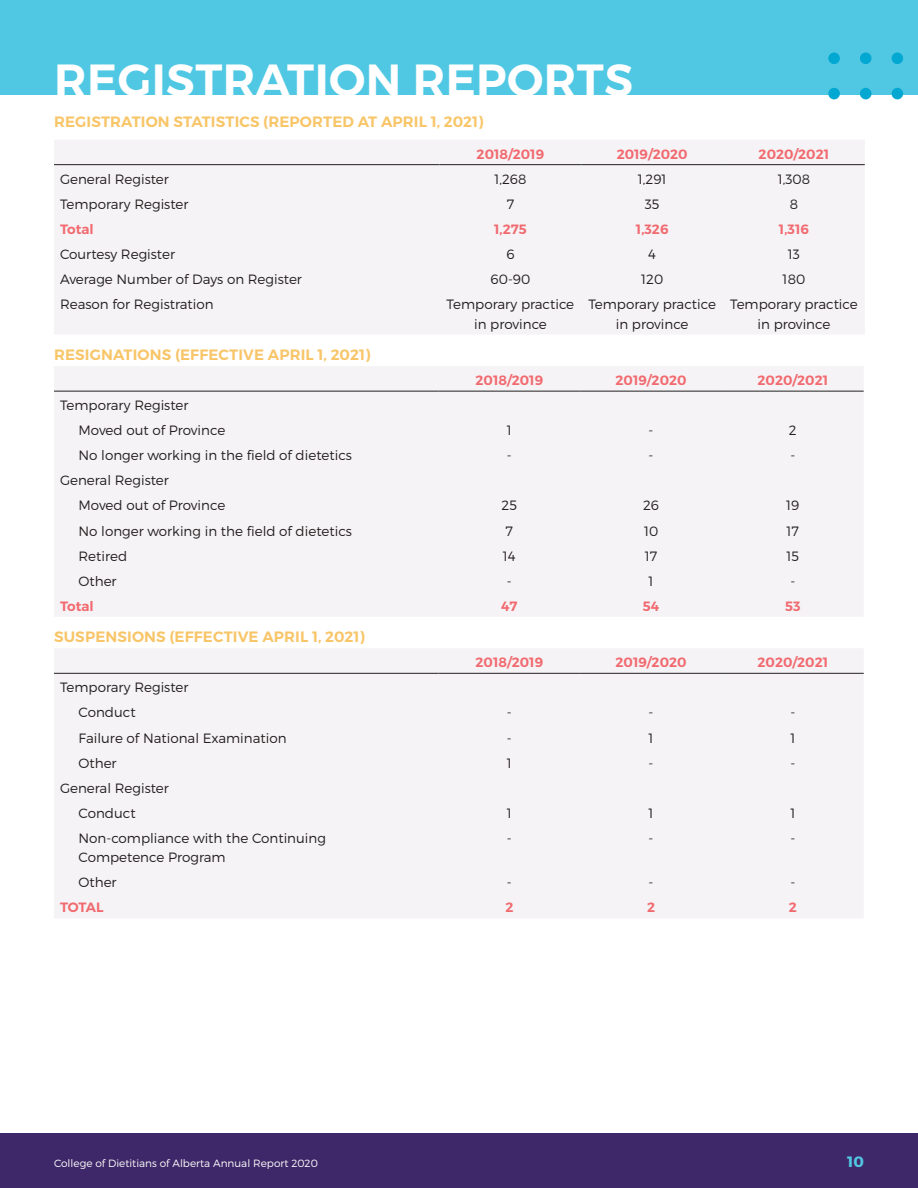
<style>
.page{position:relative;width:918px;height:1188px;background:#fff}
.page>*{position:absolute;margin:0;border:0;box-sizing:border-box;transform-origin:0 0}
.t1{font:600 45px "Montserrat";letter-spacing:.01em;color:#fff}
.t2{font:600 15px "Montserrat";letter-spacing:.01em;color:#f8c568}
.t3{font:700 15px "Montserrat";color:#51c8e3}
.t4{font:300 13.5px/19.5px "Montserrat";color:#231f20}
.t5{font:600 13.5px "Montserrat";color:#f16a70}
.t6{font:300 10.5px "Montserrat";color:#fff}
</style>
<div class="page">
<div style="left:0;top:1134px;width:918px;height:54px;background:#3f2869"></div>
<div style="left:0;top:0;width:918px;height:94px;background:#51c8e3"></div>
<div style="left:892px;top:52px;width:11px;height:12px;background:#02a8d2;border-radius:50%"></div>
<div style="left:860px;top:52px;width:12px;height:12px;background:#02a8d2;border-radius:50%"></div>
<div style="left:828px;top:52px;width:12px;height:12px;background:#02a8d2;border-radius:50%"></div>
<div style="left:892px;top:88px;width:11px;height:11px;background:#02a8d2;border-radius:50%"></div>
<div style="left:860px;top:88px;width:12px;height:11px;background:#02a8d2;border-radius:50%"></div>
<div style="left:828px;top:88px;width:12px;height:11px;background:#02a8d2;border-radius:50%"></div>
<div style="left:54px;top:140px;width:811px;height:194px;background:#f5f3f5"></div>
<hr style="left:54px;top:164px;width:386px;height:1px;background:#231f20">
<hr style="left:440px;top:164px;width:141px;height:1px;background:#231f20">
<hr style="left:581px;top:164px;width:142px;height:1px;background:#231f20">
<hr style="left:723px;top:164px;width:142px;height:1px;background:#231f20">
<div style="left:54px;top:366px;width:810px;height:250px;background:#f5f3f5"></div>
<hr style="left:54px;top:391px;width:384px;height:1px;background:#231f20">
<hr style="left:438px;top:391px;width:142px;height:1px;background:#231f20">
<hr style="left:580px;top:391px;width:142px;height:1px;background:#231f20">
<hr style="left:722px;top:391px;width:142px;height:1px;background:#231f20">
<div style="left:54px;top:649px;width:810px;height:269px;background:#f5f3f5"></div>
<hr style="left:54px;top:673px;width:384px;height:1px;background:#231f20">
<hr style="left:438px;top:673px;width:142px;height:1px;background:#231f20">
<hr style="left:580px;top:673px;width:142px;height:1px;background:#231f20">
<hr style="left:722px;top:673px;width:142px;height:1px;background:#231f20">
<h1 class="t1" style="left:54px;top:52px;width:580px">REGISTRATION REPORTS</h1>
<p class="t2" style="left:54px;top:112px;width:431px">REGISTRATION STATISTICS (REPORTED AT APRIL 1, 2021)</p>
<p class="t5" style="left:477px;top:146px;width:69px">2018/2019</p>
<p class="t5" style="left:617px;top:146px;width:73px">2019/2020</p>
<p class="t5" style="left:759px;top:146px;width:72px">2020/2021</p>
<p class="t4" style="left:60px;top:169px;width:110px">General Register</p>
<p class="t4" style="left:494px;top:169px;width:33px">1,268</p>
<p class="t4" style="left:638px;top:169px;width:30px">1,291</p>
<p class="t4" style="left:778px;top:169px;width:34px">1,308</p>
<p class="t4" style="left:60px;top:194px;width:130px">Temporary Register</p>
<p class="t4" style="left:507px;top:194px;width:9px">7</p>
<p class="t4" style="left:645px;top:194px;width:16px">35</p>
<p class="t4" style="left:790px;top:194px;width:10px">8</p>
<p class="t5" style="left:60px;top:221px;width:35px">Total</p>
<p class="t5" style="left:494px;top:221px;width:34px">1,275</p>
<p class="t5" style="left:636px;top:221px;width:34px">1,326</p>
<p class="t5" style="left:779px;top:221px;width:31px">1,316</p>
<p class="t4" style="left:60px;top:244px;width:117px">Courtesy Register</p>
<p class="t4" style="left:506px;top:244px;width:10px">6</p>
<p class="t4" style="left:648px;top:244px;width:9px">4</p>
<p class="t4" style="left:788px;top:244px;width:14px">13</p>
<p class="t4" style="left:60px;top:269px;width:243px">Average Number of Days on Register</p>
<p class="t4" style="left:491px;top:269px;width:41px">60-90</p>
<p class="t4" style="left:641px;top:269px;width:24px">120</p>
<p class="t4" style="left:783px;top:269px;width:24px">180</p>
<p class="t4" style="left:60px;top:294px;width:155px">Reason for Registration</p>
<p class="t4" style="left:447px;top:294px;width:129px;text-align:center">Temporary practice in province</p>
<p class="t4" style="left:588px;top:294px;width:129px;text-align:center">Temporary practice in province</p>
<p class="t4" style="left:730px;top:294px;width:129px;text-align:center">Temporary practice in province</p>
<p class="t2" style="left:54px;top:345px;width:318px">RESIGNATIONS (EFFECTIVE APRIL 1, 2021)</p>
<p class="t5" style="left:476px;top:372px;width:69px">2018/2019</p>
<p class="t5" style="left:616px;top:372px;width:73px">2019/2020</p>
<p class="t5" style="left:758px;top:372px;width:72px">2020/2021</p>
<p class="t4" style="left:79px;top:393px;width:148px;line-height:25px;text-indent:-18px">Temporary Register<br>Moved out of Province</p>
<p class="t4" style="left:507px;top:420px;width:7px">1</p>
<p class="t4" style="left:649px;top:420px;width:6px">-</p>
<p class="t4" style="left:789px;top:420px;width:9px">2</p>
<p class="t4" style="left:79px;top:446px;width:275px">No longer working in the field of dietetics</p>
<p class="t4" style="left:507px;top:446px;width:6px">-</p>
<p class="t4" style="left:649px;top:446px;width:6px">-</p>
<p class="t4" style="left:790px;top:446px;width:6px">-</p>
<p class="t4" style="left:79px;top:468px;width:148px;line-height:25px;text-indent:-18px">General Register<br>Moved out of Province</p>
<p class="t4" style="left:502px;top:496px;width:17px">25</p>
<p class="t4" style="left:643px;top:496px;width:17px">26</p>
<p class="t4" style="left:786px;top:496px;width:15px">19</p>
<p class="t4" style="left:79px;top:521px;width:275px">No longer working in the field of dietetics</p>
<p class="t4" style="left:506px;top:521px;width:9px">7</p>
<p class="t4" style="left:644px;top:521px;width:16px">10</p>
<p class="t4" style="left:787px;top:521px;width:14px">17</p>
<p class="t4" style="left:79px;top:546px;width:50px">Retired</p>
<p class="t4" style="left:503px;top:546px;width:14px">14</p>
<p class="t4" style="left:645px;top:546px;width:14px">17</p>
<p class="t4" style="left:787px;top:546px;width:14px">15</p>
<p class="t4" style="left:79px;top:571px;width:40px">Other</p>
<p class="t4" style="left:507px;top:571px;width:6px">-</p>
<p class="t4" style="left:649px;top:571px;width:7px">1</p>
<p class="t4" style="left:790px;top:571px;width:6px">-</p>
<p class="t5" style="left:60px;top:598px;width:35px">Total</p>
<p class="t5" style="left:501px;top:598px;width:18px">47</p>
<p class="t5" style="left:643px;top:598px;width:18px">54</p>
<p class="t5" style="left:785px;top:598px;width:17px">53</p>
<p class="t2" style="left:54px;top:628px;width:312px">SUSPENSIONS (EFFECTIVE APRIL 1, 2021)</p>
<p class="t5" style="left:476px;top:654px;width:69px">2018/2019</p>
<p class="t5" style="left:616px;top:654px;width:73px">2019/2020</p>
<p class="t5" style="left:758px;top:654px;width:72px">2020/2021</p>
<p class="t4" style="left:79px;top:675px;width:112px;line-height:25px;text-indent:-18px">Temporary Register<br>Conduct</p>
<p class="t4" style="left:507px;top:703px;width:6px">-</p>
<p class="t4" style="left:649px;top:703px;width:6px">-</p>
<p class="t4" style="left:790px;top:703px;width:6px">-</p>
<p class="t4" style="left:79px;top:728px;width:210px">Failure of National Examination</p>
<p class="t4" style="left:507px;top:728px;width:6px">-</p>
<p class="t4" style="left:649px;top:728px;width:7px">1</p>
<p class="t4" style="left:790px;top:728px;width:7px">1</p>
<p class="t4" style="left:79px;top:753px;width:40px">Other</p>
<p class="t4" style="left:507px;top:753px;width:7px">1</p>
<p class="t4" style="left:649px;top:753px;width:6px">-</p>
<p class="t4" style="left:790px;top:753px;width:6px">-</p>
<p class="t4" style="left:79px;top:775px;width:92px;line-height:25px;text-indent:-18px">General Register<br>Conduct</p>
<p class="t4" style="left:507px;top:803px;width:7px">1</p>
<p class="t4" style="left:649px;top:803px;width:7px">1</p>
<p class="t4" style="left:790px;top:803px;width:7px">1</p>
<p class="t4" style="left:79px;top:828px;width:249px">Non-compliance with the Continuing<br>Competence Program</p>
<p class="t4" style="left:507px;top:828px;width:6px">-</p>
<p class="t4" style="left:649px;top:828px;width:6px">-</p>
<p class="t4" style="left:790px;top:828px;width:6px">-</p>
<p class="t4" style="left:79px;top:873px;width:40px">Other</p>
<p class="t4" style="left:507px;top:873px;width:6px">-</p>
<p class="t4" style="left:649px;top:873px;width:6px">-</p>
<p class="t4" style="left:790px;top:873px;width:6px">-</p>
<p class="t5" style="left:60px;top:899px;width:45px">TOTAL</p>
<p class="t5" style="left:505px;top:899px;width:10px">2</p>
<p class="t5" style="left:647px;top:899px;width:10px">2</p>
<p class="t5" style="left:789px;top:899px;width:10px">2</p>
<p class="t6" style="left:54px;top:1157px;width:265px">College of Dietitians of Alberta Annual Report 2020</p>
<p class="t3" style="left:847px;top:1152px;width:18px">10</p>
</div>
